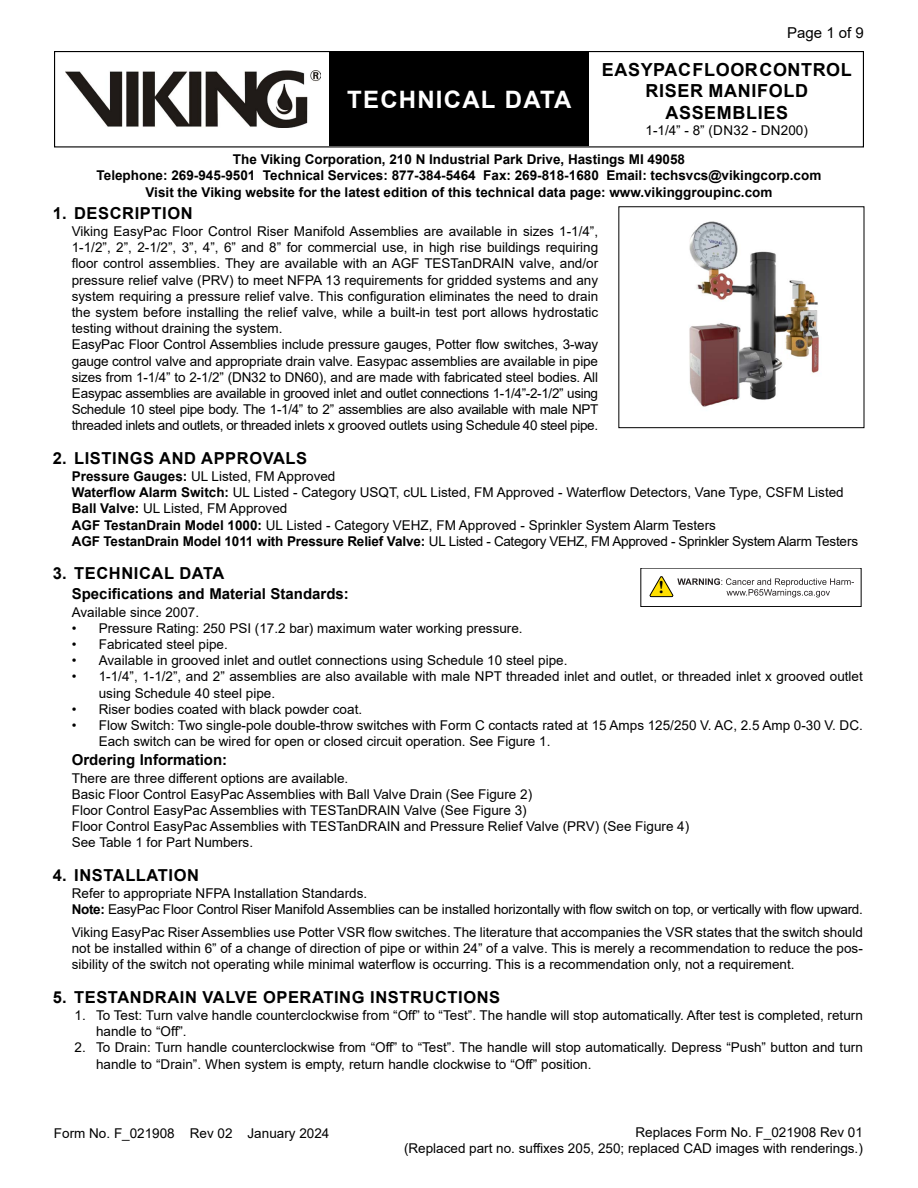
<style>
.page{position:relative;width:918px;height:1188px;background:#fff}
.page>*{position:absolute;margin:0;border:0;box-sizing:border-box;transform-origin:0 0}
.t1{font:700 24px "Arial";letter-spacing:.05em;color:#fff}
.t2{font:700 18px/21.6px "Arial";letter-spacing:.035em;color:#000;text-align:center}
.t3{font:700 16.5px "Arial";letter-spacing:.035em;color:#000}
.t4{font:700 15px "Arial";color:#000}
.t5{font:15px "Arial";color:#000}
.t6{font:13.5px/16.2px "Arial";color:#000}
.t7{font:700 13.5px/16.2px "Arial";color:#000;text-align:center}
.t8{font:13.5px "Arial";letter-spacing:.02em;color:#000}
.s1{font-weight:700}
</style>
<div class="page">
<div style="left:54px;top:51px;width:810px;height:96px;border:1px solid #000"></div>
<div style="left:329px;top:52px;width:260px;height:94px;background:#000"></div>
<img style="left:65px;top:70px;width:256px;height:57px">
<div style="left:641px;top:568px;width:220px;height:39px;border:1px solid #000"></div>
<img style="left:689px;top:221px;width:130px;height:186px">
<svg style="left:649px;top:576px;width:205px;height:21px"></svg>
<h1 class="t1" style="left:347px;top:83px;width:226px">TECHNICAL DATA</h1>
<p class="t5" style="left:787px;top:22px;width:78px">Page 1 of 9</p>
<h2 class="t2" style="left:602px;top:59px;width:251px">EASYPAC FLOOR CONTROL<br>RISER MANIFOLD<br>ASSEMBLIES</h2>
<p class="t8" style="left:646px;top:121px;width:164px">1-1/4” - 8” (DN32 - DN200)</p>
<p class="t7" style="left:97px;top:152px;width:726px">The Viking Corporation, 210 N Industrial Park Drive, Hastings MI 49058<br>Telephone: 269-945-9501 Technical Services: 877-384-5464 Fax: 269-818-1680 Email: techsvcs@vikingcorp.com<br>Visit the Viking website for the latest edition of this technical data page: www.vikinggroupinc.com</p>
<p class="t3" style="left:53px;top:201px;width:141px">1. DESCRIPTION</p>
<p class="t6" style="left:72px;top:223px;width:528px">Viking EasyPac Floor Control Riser Manifold Assemblies are available in sizes 1-1/4”, 1-1/2”, 2”, 2-1/2”, 3”, 4”, 6” and 8” for commercial use, in high rise buildings requiring floor control assemblies. They are available with an AGF TESTanDRAIN valve, and/or pressure relief valve (PRV) to meet NFPA 13 requirements for gridded systems and any system requiring a pressure relief valve. This configuration eliminates the need to drain the system before installing the relief valve, while a built-in test port allows hydrostatic testing without draining the system.<br>EasyPac Floor Control Assemblies include pressure gauges, Potter flow switches, 3-way gauge control valve and appropriate drain valve. Easypac assemblies are available in pipe sizes from 1-1/4” to 2-1/2” (DN32 to DN60), and are made with fabricated steel bodies. All Easypac assemblies are available in grooved inlet and outlet connections 1-1/4”-2-1/2” using Schedule 10 steel pipe body. The 1-1/4” to 2” assemblies are also available with male NPT threaded inlets and outlets, or threaded inlets x grooved outlets using Schedule 40 steel pipe.</p>
<p class="t3" style="left:53px;top:446px;width:256px">2. LISTINGS AND APPROVALS</p>
<p class="t6" style="left:72px;top:468px;width:788px"><span class="s1">Pressure Gauges:</span> UL Listed, FM Approved<br><span class="s1">Waterflow Alarm Switch:</span> UL Listed - Category USQT, cUL Listed, FM Approved - Waterflow Detectors, Vane Type, CSFM Listed <span class="s1">Ball Valve:</span> UL Listed, FM Approved<br><span class="s1">AGF TestanDrain Model 1000:</span> UL Listed - Category VEHZ, FM Approved - Sprinkler System Alarm Testers<br><span class="s1">AGF TestanDrain Model 1011 with Pressure Relief Valve:</span> UL Listed - Category VEHZ, FM Approved - Sprinkler System Alarm Testers</p>
<p class="t3" style="left:53px;top:562px;width:173px">3. TECHNICAL DATA</p>
<p class="t4" style="left:72px;top:583px;width:279px">Specifications and Material Standards:</p>
<p class="t6" style="left:72px;top:604px;width:129px">Available since 2007.</p>
<p class="t6" style="left:72px;top:620px;width:452px">• Pressure Rating: 250 PSI (17.2 bar) maximum water working pressure.</p>
<p class="t6" style="left:72px;top:636px;width:158px">• Fabricated steel pipe.</p>
<p class="t6" style="left:72px;top:652px;width:497px">• Available in grooved inlet and outlet connections using Schedule 10 steel pipe.</p>
<p class="t6" style="left:99px;top:668px;width:766px;text-indent:-27px">• 1-1/4”, 1-1/2”, and 2” assemblies are also available with male NPT threaded inlet and outlet, or threaded inlet x grooved outlet using Schedule 40 steel pipe.</p>
<p class="t6" style="left:72px;top:701px;width:292px">• Riser bodies coated with black powder coat.</p>
<p class="t6" style="left:99px;top:717px;width:766px;text-indent:-27px">• Flow Switch: Two single-pole double-throw switches with Form C contacts rated at 15 Amps 125/250 V. AC, 2.5 Amp 0-30 V. DC.<br>Each switch can be wired for open or closed circuit operation. See Figure 1.</p>
<p class="t4" style="left:72px;top:749px;width:157px">Ordering Information:</p>
<p class="t6" style="left:72px;top:770px;width:619px">There are three different options are available.<br>Basic Floor Control EasyPac Assemblies with Ball Valve Drain (See Figure 2)<br>Floor Control EasyPac Assemblies with TESTanDRAIN Valve (See Figure 3)<br>Floor Control EasyPac Assemblies with TESTanDRAIN and Pressure Relief Valve (PRV) (See Figure 4)<br>See Table 1 for Part Numbers.</p>
<p class="t3" style="left:53px;top:863px;width:148px">4. INSTALLATION</p>
<p class="t6" style="left:72px;top:885px;width:792px">Refer to appropriate NFPA Installation Standards.<br><span class="s1">Note:</span> EasyPac Floor Control Riser Manifold Assemblies can be installed horizontally with flow switch on top, or vertically with flow upward.</p>
<p class="t6" style="left:72px;top:924px;width:793px;text-align:justify">Viking EasyPac Riser Assemblies use Potter VSR flow switches. The literature that accompanies the VSR states that the switch should not be installed within 6” of a change of direction of pipe or within 24” of a valve. This is merely a recommendation to reduce the pos&shy;sibility of the switch not operating while minimal waterflow is occurring. This is a recommendation only, not a requirement.</p>
<p class="t3" style="left:53px;top:985px;width:449px">5. TESTANDRAIN VALVE OPERATING INSTRUCTIONS</p>
<p class="t6" style="left:96px;top:1007px;width:768px;text-indent:-22px">1. To Test: Turn valve handle counterclockwise from “Off” to “Test”. The handle will stop automatically. After test is completed, return handle to “Off”.</p>
<p class="t6" style="left:96px;top:1040px;width:768px;text-indent:-22px">2. To Drain: Turn handle counterclockwise from “Off” to “Test”. The handle will stop automatically. Depress “Push” button and turn handle to “Drain”. When system is empty, return handle clockwise to “Off” position.</p>
<p class="t6" style="left:54px;top:1125px;width:277px">Form No. F_021908 Rev 02 January 2024</p>
<p class="t6" style="left:404px;top:1124px;width:460px;text-align:right">Replaces Form No. F_021908 Rev 01<br>(Replaced part no. suffixes 205, 250; replaced CAD images with renderings.)</p>
</div>
